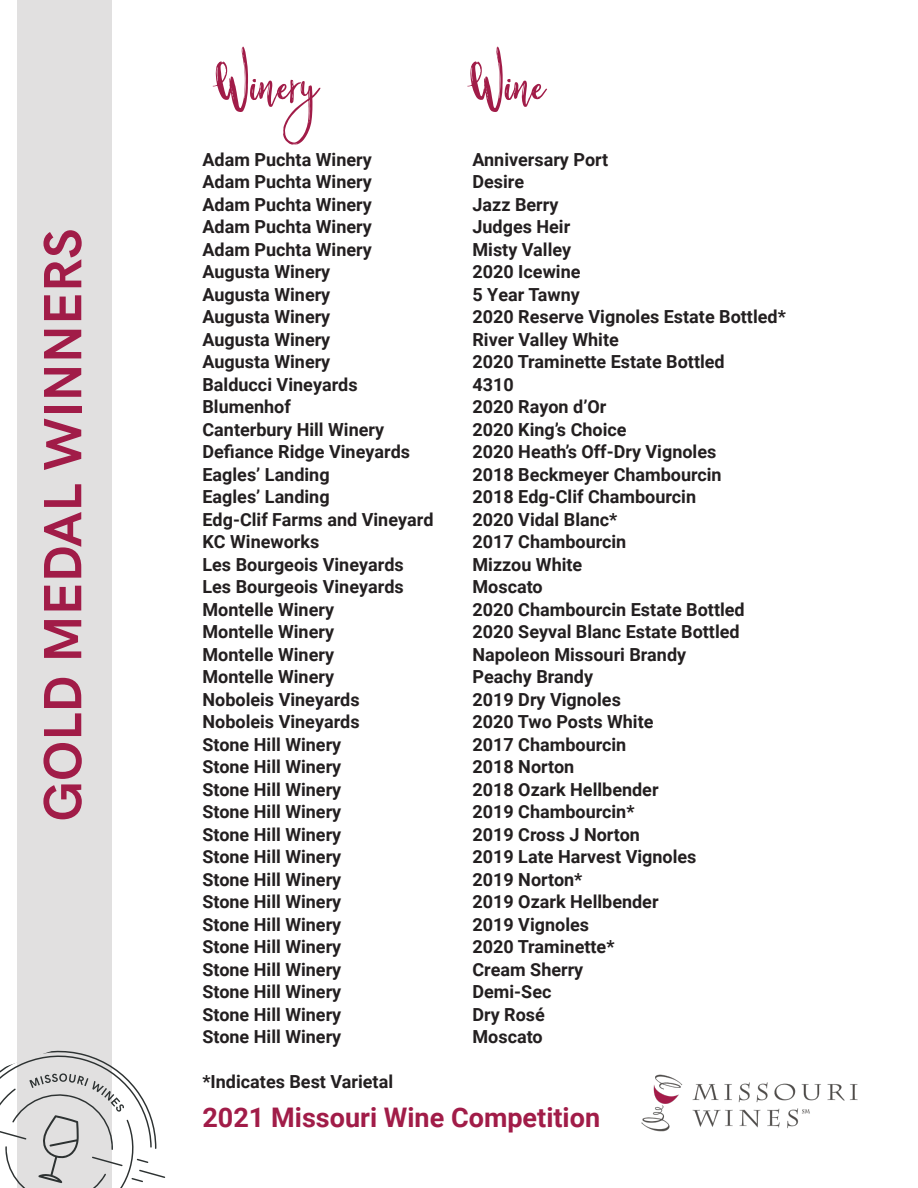
<style>
.page{position:relative;width:918px;height:1188px;background:#fff}
.page>*{position:absolute;margin:0;border:0;box-sizing:border-box;transform-origin:0 0}
.t1{font:123px "Smaragdines Script";color:#a11c48}
.t2{font:700 54px "HK Grotesk";color:#a11c48}
.t3{font:700 27px "Roboto";color:#a11c48}
.t4{font:700 18px "Roboto";color:#231f20}
</style>
<div class="page">
<div style="left:17px;top:0;width:95px;height:1188px;background:#e1e0e0"></div>
<svg style="left:0;top:1050px;width:165px;height:138px"></svg>
<img style="left:641px;top:1074px;width:217px;height:58px">
<p class="t2" style="left:22px;top:822px;width:594px;rotate:-90deg">GOLD MEDAL WINNERS</p>
<p class="t1" style="left:218px;top:-15px;width:102px">Winery</p>
<p class="t1" style="left:472px;top:-15px;width:74px">Wine</p>
<p class="t4" style="left:202px;top:147px;width:171px">Adam Puchta Winery</p>
<p class="t4" style="left:472px;top:147px;width:137px">Anniversary Port</p>
<p class="t4" style="left:202px;top:169px;width:171px">Adam Puchta Winery</p>
<p class="t4" style="left:472px;top:169px;width:53px">Desire</p>
<p class="t4" style="left:202px;top:192px;width:171px">Adam Puchta Winery</p>
<p class="t4" style="left:472px;top:192px;width:87px">Jazz Berry</p>
<p class="t4" style="left:202px;top:214px;width:171px">Adam Puchta Winery</p>
<p class="t4" style="left:472px;top:214px;width:99px">Judges Heir</p>
<p class="t4" style="left:202px;top:237px;width:171px">Adam Puchta Winery</p>
<p class="t4" style="left:472px;top:237px;width:100px">Misty Valley</p>
<p class="t4" style="left:202px;top:259px;width:129px">Augusta Winery</p>
<p class="t4" style="left:472px;top:259px;width:109px">2020 Icewine</p>
<p class="t4" style="left:202px;top:282px;width:129px">Augusta Winery</p>
<p class="t4" style="left:472px;top:282px;width:109px">5 Year Tawny</p>
<p class="t4" style="left:202px;top:304px;width:129px">Augusta Winery</p>
<p class="t4" style="left:472px;top:304px;width:315px">2020 Reserve Vignoles Estate Bottled*</p>
<p class="t4" style="left:202px;top:327px;width:129px">Augusta Winery</p>
<p class="t4" style="left:472px;top:327px;width:148px">River Valley White</p>
<p class="t4" style="left:202px;top:349px;width:129px">Augusta Winery</p>
<p class="t4" style="left:472px;top:349px;width:254px">2020 Traminette Estate Bottled</p>
<p class="t4" style="left:202px;top:372px;width:157px">Balducci Vineyards</p>
<p class="t4" style="left:472px;top:372px;width:43px">4310</p>
<p class="t4" style="left:202px;top:394px;width:90px">Blumenhof</p>
<p class="t4" style="left:472px;top:394px;width:135px">2020 Rayon d’Or</p>
<p class="t4" style="left:202px;top:417px;width:183px">Canterbury Hill Winery</p>
<p class="t4" style="left:472px;top:417px;width:156px">2020 King’s Choice</p>
<p class="t4" style="left:202px;top:439px;width:209px">Defiance Ridge Vineyards</p>
<p class="t4" style="left:472px;top:439px;width:245px">2020 Heath’s Off-Dry Vignoles</p>
<p class="t4" style="left:202px;top:462px;width:129px">Eagles’ Landing</p>
<p class="t4" style="left:472px;top:462px;width:251px">2018 Beckmeyer Chambourcin</p>
<p class="t4" style="left:202px;top:484px;width:129px">Eagles’ Landing</p>
<p class="t4" style="left:472px;top:484px;width:225px">2018 Edg-Clif Chambourcin</p>
<p class="t4" style="left:202px;top:507px;width:232px">Edg-Clif Farms and Vineyard</p>
<p class="t4" style="left:472px;top:507px;width:146px">2020 Vidal Blanc*</p>
<p class="t4" style="left:202px;top:529px;width:118px">KC Wineworks</p>
<p class="t4" style="left:472px;top:529px;width:155px">2017 Chambourcin</p>
<p class="t4" style="left:202px;top:552px;width:203px">Les Bourgeois Vineyards</p>
<p class="t4" style="left:472px;top:552px;width:111px">Mizzou White</p>
<p class="t4" style="left:202px;top:574px;width:203px">Les Bourgeois Vineyards</p>
<p class="t4" style="left:472px;top:574px;width:72px">Moscato</p>
<p class="t4" style="left:202px;top:597px;width:133px">Montelle Winery</p>
<p class="t4" style="left:472px;top:597px;width:274px">2020 Chambourcin Estate Bottled</p>
<p class="t4" style="left:202px;top:619px;width:133px">Montelle Winery</p>
<p class="t4" style="left:472px;top:619px;width:269px">2020 Seyval Blanc Estate Bottled</p>
<p class="t4" style="left:202px;top:642px;width:133px">Montelle Winery</p>
<p class="t4" style="left:472px;top:642px;width:215px">Napoleon Missouri Brandy</p>
<p class="t4" style="left:202px;top:664px;width:133px">Montelle Winery</p>
<p class="t4" style="left:472px;top:664px;width:122px">Peachy Brandy</p>
<p class="t4" style="left:202px;top:687px;width:159px">Noboleis Vineyards</p>
<p class="t4" style="left:472px;top:687px;width:150px">2019 Dry Vignoles</p>
<p class="t4" style="left:202px;top:709px;width:159px">Noboleis Vineyards</p>
<p class="t4" style="left:472px;top:709px;width:183px">2020 Two Posts White</p>
<p class="t4" style="left:202px;top:732px;width:140px">Stone Hill Winery</p>
<p class="t4" style="left:472px;top:732px;width:155px">2017 Chambourcin</p>
<p class="t4" style="left:202px;top:754px;width:140px">Stone Hill Winery</p>
<p class="t4" style="left:472px;top:754px;width:103px">2018 Norton</p>
<p class="t4" style="left:202px;top:777px;width:140px">Stone Hill Winery</p>
<p class="t4" style="left:472px;top:777px;width:188px">2018 Ozark Hellbender</p>
<p class="t4" style="left:202px;top:799px;width:140px">Stone Hill Winery</p>
<p class="t4" style="left:472px;top:799px;width:164px">2019 Chambourcin*</p>
<p class="t4" style="left:202px;top:822px;width:140px">Stone Hill Winery</p>
<p class="t4" style="left:472px;top:822px;width:169px">2019 Cross J Norton</p>
<p class="t4" style="left:202px;top:844px;width:140px">Stone Hill Winery</p>
<p class="t4" style="left:472px;top:844px;width:226px">2019 Late Harvest Vignoles</p>
<p class="t4" style="left:202px;top:867px;width:140px">Stone Hill Winery</p>
<p class="t4" style="left:472px;top:867px;width:111px">2019 Norton*</p>
<p class="t4" style="left:202px;top:889px;width:140px">Stone Hill Winery</p>
<p class="t4" style="left:472px;top:889px;width:188px">2019 Ozark Hellbender</p>
<p class="t4" style="left:202px;top:912px;width:140px">Stone Hill Winery</p>
<p class="t4" style="left:472px;top:912px;width:118px">2019 Vignoles</p>
<p class="t4" style="left:202px;top:934px;width:140px">Stone Hill Winery</p>
<p class="t4" style="left:472px;top:934px;width:144px">2020 Traminette*</p>
<p class="t4" style="left:202px;top:957px;width:140px">Stone Hill Winery</p>
<p class="t4" style="left:472px;top:957px;width:112px">Cream Sherry</p>
<p class="t4" style="left:202px;top:979px;width:140px">Stone Hill Winery</p>
<p class="t4" style="left:472px;top:979px;width:80px">Demi-Sec</p>
<p class="t4" style="left:202px;top:1002px;width:140px">Stone Hill Winery</p>
<p class="t4" style="left:472px;top:1002px;width:74px">Dry Rosé</p>
<p class="t4" style="left:202px;top:1024px;width:140px">Stone Hill Winery</p>
<p class="t4" style="left:472px;top:1024px;width:72px">Moscato</p>
<p class="t4" style="left:202px;top:1069px;width:192px">*Indicates Best Varietal</p>
<p class="t3" style="left:202px;top:1098px;width:399px">2021 Missouri Wine Competition</p>
</div>
